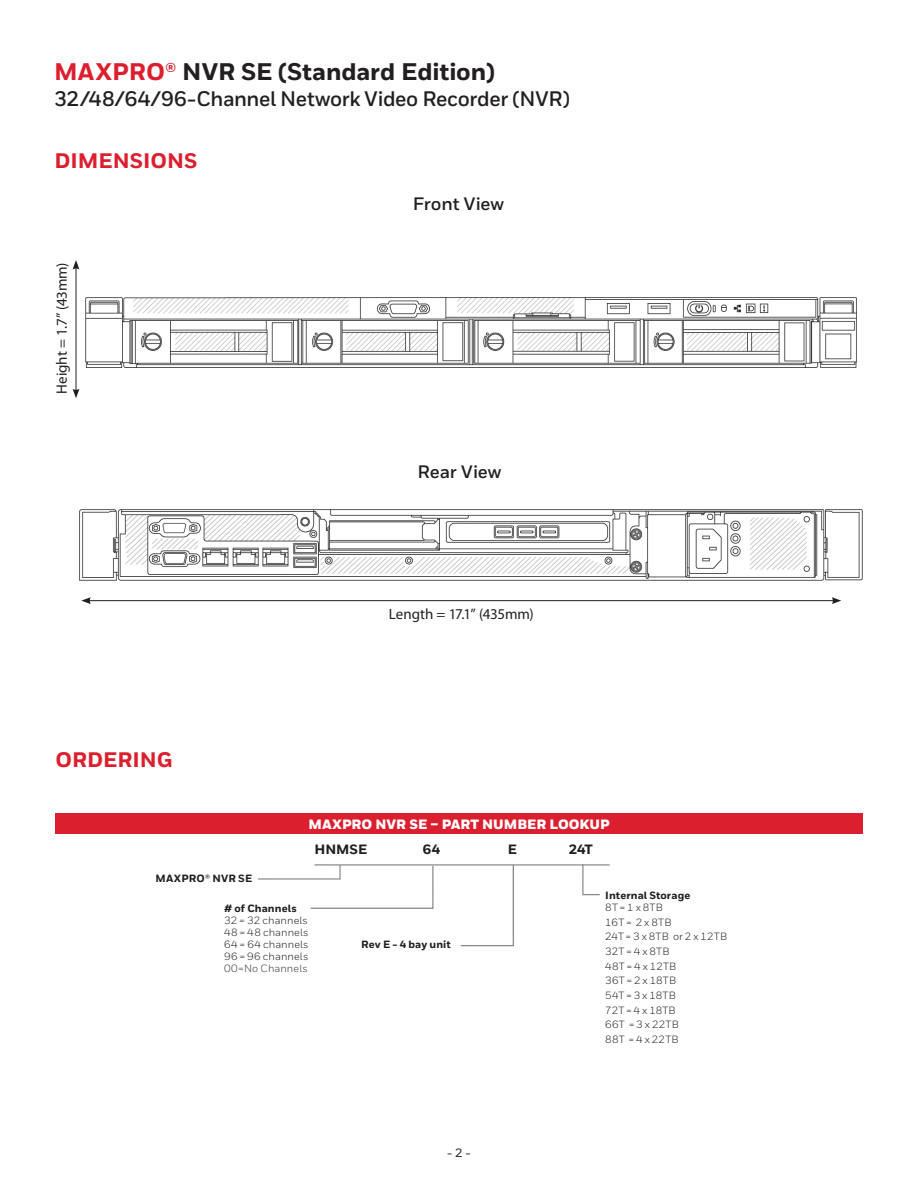
<style>
.page{position:relative;width:918px;height:1188px;background:#fff}
.page>*{position:absolute;margin:0;border:0;box-sizing:border-box;transform-origin:0 0}
.t1{font:800 24px "Honeywell Sans";letter-spacing:-.005em;color:#231f20}
.t2{font:700 21px "Honeywell Sans";letter-spacing:-.015em;color:#231f20}
.t3{font:800 21px "Honeywell Sans";color:#dc1f2e}
.t4{font:700 18px "Honeywell Sans";color:#231f20}
.t5{font:15px "Myriad Pro";letter-spacing:-.005em;color:#231f20}
.Table__Header__All_Cap{font:900 13.5px "Honeywell Sans";color:#fff}
.Body_Headers{font:800 13.5px "Honeywell Sans";color:#231f20}
.t6{font:500 12px "Honeywell Sans";color:#231f20}
.Body__Con_8_10_pt{font:10.5px "Honeywell Sans";letter-spacing:.02em;color:#231f20}
.Body__8_12{font:10.5px/12px "Honeywell Sans";letter-spacing:.01em;color:#231f20;text-align:justify}
.Body_Bold{font:800 10.5px "Honeywell Sans";letter-spacing:.01em;color:#231f20}
.s1{color:#dc1f2e}
.s2{color:#3e3e3f}
</style>
<div class="page">
<div style="left:55px;top:813px;width:808px;height:20px;background:#dc1f2e"></div>
<div style="left:314px;top:862px;width:298px;height:5px;background:#231f20;opacity:.2"></div>
<div style="left:459px;top:862px;width:57px;height:86px;background:#231f20;opacity:.2"></div>
<div style="left:581px;top:862px;width:21px;height:35px;background:#231f20;opacity:.2"></div>
<svg style="left:258px;top:863px;width:176px;height:17px"></svg>
<div style="left:309px;top:864px;width:126px;height:46px;background:#231f20;opacity:.2"></div>
<hr style="left:88px;top:600px;width:746px;height:1px;background:#231f20">
<svg style="left:81px;top:597px;width:10px;height:7px"></svg>
<svg style="left:832px;top:597px;width:9px;height:7px"></svg>
<hr style="left:76px;top:267px;width:1px;height:124px;background:#231f20">
<svg style="left:73px;top:260px;width:6px;height:10px"></svg>
<svg style="left:73px;top:389px;width:6px;height:9px"></svg>
<img style="left:86px;top:298px;width:771px;height:69px">
<img style="left:80px;top:510px;width:783px;height:71px">
<h1 class="t1" style="left:54px;top:57px;width:442px"><span class="s1">MAXPRO®</span> NVR SE (Standard Edition)</h1>
<h2 class="t2" style="left:54px;top:86px;width:517px">32/48/64/96-Channel Network Video Recorder (NVR)</h2>
<p class="t3" style="left:54px;top:148px;width:145px">DIMENSIONS</p>
<p class="t5" style="left:54px;top:394px;width:133px;rotate:-90deg">Height = 1.7” (43mm)</p>
<p class="t3" style="left:55px;top:747px;width:119px">ORDERING</p>
<p class="Body_Bold" style="left:156px;top:872px;width:98px">MAXPRO® NVR SE</p>
<p class="t4" style="left:413px;top:193px;width:93px">Front View</p>
<p class="t4" style="left:417px;top:461px;width:86px">Rear View</p>
<p class="t5" style="left:389px;top:606px;width:147px">Length = 17.1” (435mm)</p>
<p class="Table__Header__All_Cap" style="left:309px;top:816px;width:303px">MAXPRO NVR SE – PART NUMBER LOOKUP</p>
<p class="Body_Headers" style="left:314px;top:841px;width:55px">HNMSE</p>
<p class="Body_Headers" style="left:423px;top:841px;width:19px">64</p>
<p class="Body_Headers" style="left:508px;top:841px;width:11px">E</p>
<p class="Body_Headers" style="left:569px;top:841px;width:26px">24T</p>
<p class="Body_Bold" style="left:224px;top:901px;width:74px"># of Channels</p>
<p class="Body__8_12" style="left:224px;top:914px;width:86px">32 = 32 channels 48 = 48 channels 64 = 64 channels 96 = 96 channels <span class="s2">00=No Channels</span></p>
<p class="Body_Bold" style="left:361px;top:938px;width:91px">Rev E - 4 bay unit</p>
<p class="t6" style="left:447px;top:1145px;width:25px">- 2 -</p>
<p class="Body_Bold" style="left:605px;top:889px;width:87px">Internal Storage</p>
<p class="Body__Con_8_10_pt" style="left:605px;top:901px;width:59px">8T = 1 x 8TB</p>
<p class="Body__Con_8_10_pt" style="left:605px;top:916px;width:68px">16T = 2 x 8TB</p>
<p class="Body__Con_8_10_pt" style="left:605px;top:930px;width:123px">24T = 3 x 8TB or 2 x 12TB</p>
<p class="Body__Con_8_10_pt" style="left:605px;top:945px;width:66px">32T = 4 x 8TB</p>
<p class="Body__Con_8_10_pt" style="left:605px;top:960px;width:73px">48T = 4 x 12TB</p>
<p class="Body__Con_8_10_pt" style="left:605px;top:974px;width:72px">36T = 2 x 18TB</p>
<p class="Body__Con_8_10_pt" style="left:605px;top:989px;width:72px">54T = 3 x 18TB</p>
<p class="Body__Con_8_10_pt" style="left:605px;top:1004px;width:72px">72T = 4 x 18TB</p>
<p class="Body__Con_8_10_pt" style="left:605px;top:1019px;width:75px">66T = 3 x 22TB</p>
<p class="Body__Con_8_10_pt" style="left:605px;top:1033px;width:75px">88T = 4 x 22TB</p>
</div>
